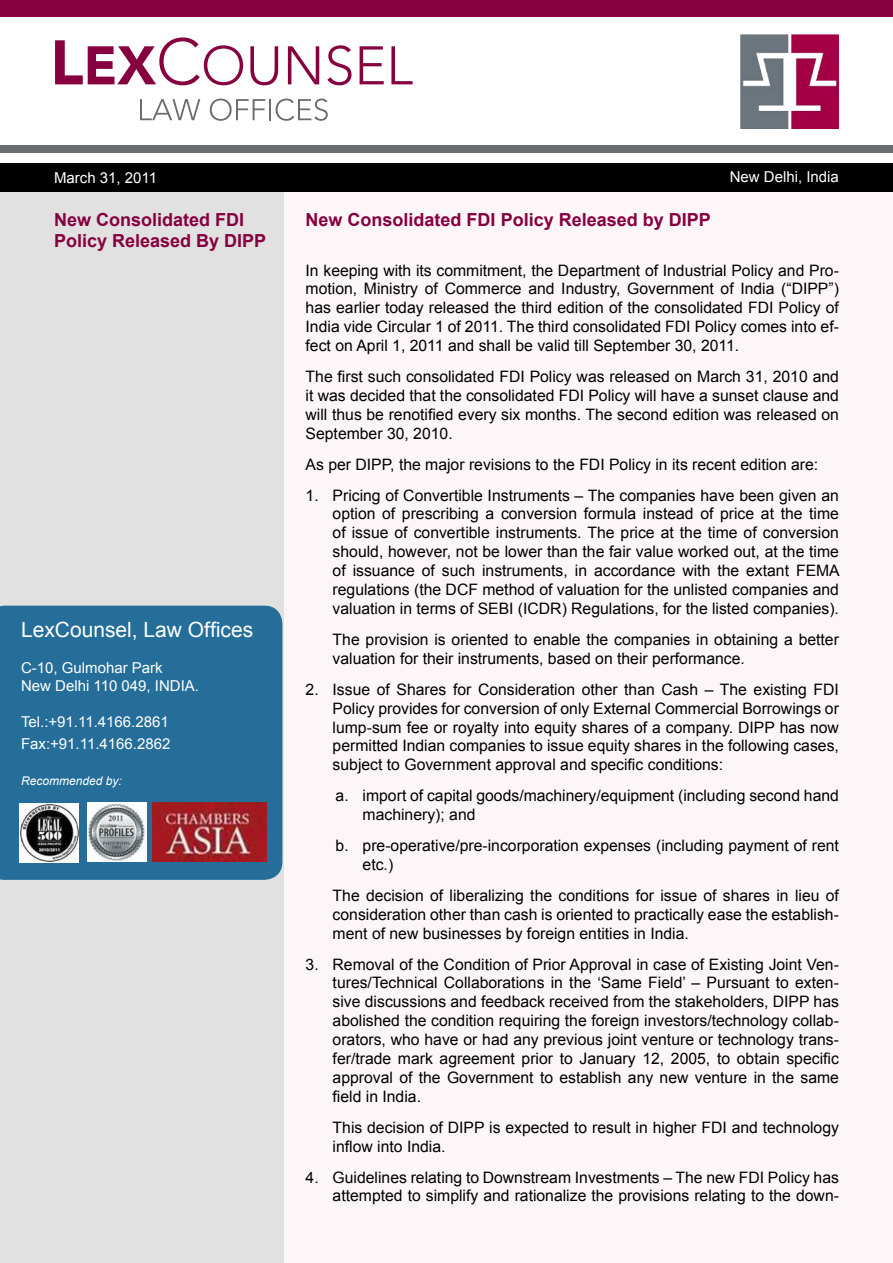
<style>
.page{position:relative;width:893px;height:1263px;background:#fff}
.page>*{position:absolute;margin:0;border:0;box-sizing:border-box;transform-origin:0 0}
.t1{font:21px "Arial";color:#fff}
.head{font:700 18px/21.6px "Arial";color:#860040}
.hang_1{font:15.75px/18.9px "Arial";color:#000;text-align:justify}
.body{font:15.75px/18.9px "Arial";color:#000;text-align:justify}
.hang_2{font:15.75px/18.9px "Arial";color:#000}
.t2{font:15px "Arial";color:#fff}
.t3{font:italic 12px "Arial";color:#fff}
</style>
<div class="page">
<div style="left:0;top:0;width:893px;height:17px;background:#860040"></div>
<img style="left:740px;top:34px;width:99px;height:94px">
<div style="left:0;top:145px;width:893px;height:8px;background:#696c70"></div>
<svg style="left:55px;top:37px;width:358px;height:84px"></svg>
<div style="left:0;top:191px;width:893px;height:1072px;background:#fcf6f8"></div>
<div style="left:0;top:191px;width:283px;height:1072px;background:#e1e1e1"></div>
<div style="left:0;top:164px;width:893px;height:28px;background:#000"></div>
<div style="left:0;top:606px;width:282px;height:274px;background:#246e99"></div>
<img style="left:20px;top:803px;width:59px;height:59px">
<img style="left:87px;top:802px;width:59px;height:60px">
<img style="left:152px;top:802px;width:114px;height:60px">
<p class="t2" style="left:730px;top:167px;width:111px">New Delhi, India</p>
<p class="t2" style="left:54px;top:168px;width:105px">March 31, 2011</p>
<p class="head" style="left:54px;top:209px;width:214px">New Consolidated FDI<br>Policy Released By DIPP</p>
<p class="head" style="left:306px;top:209px;width:407px">New Consolidated FDI Policy Released by DIPP</p>
<p class="body" style="left:306px;top:261px;width:535px">In keeping with its commitment, the Department of Industrial Policy and Pro&shy;motion, Ministry of Commerce and Industry, Government of India (“DIPP”) has earlier today released the third edition of the consolidated FDI Policy of India vide Circular 1 of 2011. The third consolidated FDI Policy comes into ef&shy;fect on April 1, 2011 and shall be valid till September 30, 2011.</p>
<p class="body" style="left:306px;top:367px;width:535px">The first such consolidated FDI Policy was released on March 31, 2010 and it was decided that the consolidated FDI Policy will have a sunset clause and will thus be renotified every six months. The second edition was released on September 30, 2010.</p>
<p class="body" style="left:306px;top:455px;width:514px">As per DIPP, the major revisions to the FDI Policy in its recent edition are:</p>
<p class="hang_1" style="left:333px;top:486px;width:509px;text-indent:-27px">1. Pricing of Convertible Instruments – The companies have been given an option of prescribing a conversion formula instead of price at the time of issue of convertible instruments. The price at the time of conversion should, however, not be lower than the fair value worked out, at the time of issuance of such instruments, in accordance with the extant FEMA regulations (the DCF method of valuation for the unlisted companies and valuation in terms of SEBI (ICDR) Regulations, for the listed companies).</p>
<p class="hang_1" style="left:333px;top:630px;width:508px">The provision is oriented to enable the companies in obtaining a better valuation for their instruments, based on their performance.</p>
<p class="hang_1" style="left:333px;top:680px;width:508px;text-indent:-27px">2. Issue of Shares for Consideration other than Cash – The existing FDI Policy provides for conversion of only External Commercial Borrowings or lump-sum fee or royalty into equity shares of a company. DIPP has now permitted Indian companies to issue equity shares in the following cases, subject to Government approval and specific conditions:</p>
<p class="hang_2" style="left:363px;top:786px;width:478px;text-indent:-27px">a. import of capital goods/machinery/equipment (including second hand machinery); and</p>
<p class="hang_2" style="left:363px;top:836px;width:478px;text-indent:-27px">b. pre-operative/pre-incorporation expenses (including payment of rent etc.)</p>
<p class="hang_1" style="left:333px;top:886px;width:508px">The decision of liberalizing the conditions for issue of shares in lieu of consideration other than cash is oriented to practically ease the establish&shy;ment of new businesses by foreign entities in India.</p>
<p class="hang_1" style="left:333px;top:955px;width:508px;text-indent:-27px">3. Removal of the Condition of Prior Approval in case of Existing Joint Ven&shy;tures/Technical Collaborations in the ‘Same Field’ – Pursuant to exten&shy;sive discussions and feedback received from the stakeholders, DIPP has abolished the condition requiring the foreign investors/technology collab&shy;orators, who have or had any previous joint venture or technology trans&shy;fer/trade mark agreement prior to January 12, 2005, to obtain specific approval of the Government to establish any new venture in the same field in India.</p>
<p class="hang_1" style="left:333px;top:1118px;width:508px">This decision of DIPP is expected to result in higher FDI and technology inflow into India.</p>
<p class="hang_1" style="left:306px;top:1168px;width:535px;text-align:right">4. Guidelines relating to Downstream Investments – The new FDI Policy has attempted to simplify and rationalize the provisions relating to the down-</p>
<p class="t1" style="left:21px;top:616px;width:234px">LexCounsel, Law Offices</p>
<p class="t2" style="left:21px;top:658px;width:143px">C-10, Gulmohar Park</p>
<p class="t2" style="left:21px;top:676px;width:180px">New Delhi 110 049, INDIA.</p>
<p class="t2" style="left:21px;top:712px;width:149px">Tel.:+91.11.4166.2861</p>
<p class="t2" style="left:21px;top:734px;width:151px">Fax:+91.11.4166.2862</p>
<p class="t3" style="left:21px;top:773px;width:102px">Recommended by:</p>
</div>
